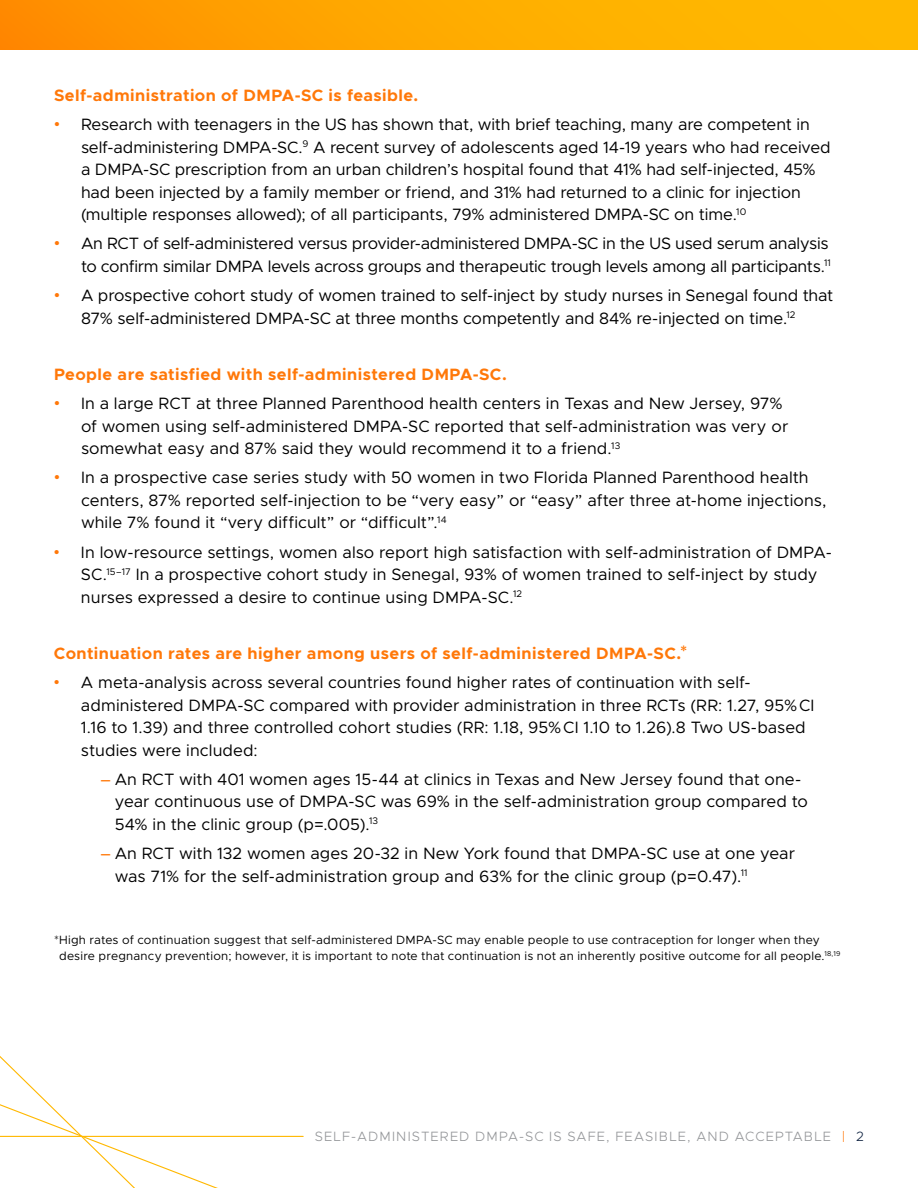
<style>
.page{position:relative;width:918px;height:1188px;background:#fff}
.page>*{position:absolute;margin:0;border:0;box-sizing:border-box;transform-origin:0 0}
.BULLET_COPY{font:16.5px/22.5px "Metropolis";letter-spacing:-.005em;color:#000}
.LINE_BULLET_COPY{font:16.5px/22.5px "Metropolis";color:#000}
.SUBHEAD_-_PACKAGES{font:700 16.5px "Metropolis";letter-spacing:.025em;color:#ff7809}
.t1{font:300 13.5px "Metropolis";letter-spacing:.08em;color:#939598}
.MOUSE_TYPE{font:12px/16.5px "Metropolis";letter-spacing:.015em;color:#000}
.s1{font-family:"Arial";color:#ff7809}
.s2{color:#ff7809}
.s3{color:#122543}
</style>
<div class="page">
<svg style="left:0;top:1056px;width:285px;height:132px"></svg>
<hr style="left:0;top:1136px;width:303px;height:1px;background:#ffb800">
<div style="left:0;top:0;width:918px;height:50px;background:linear-gradient(to right,#ff9000,#ffc000)"></div>
<p class="SUBHEAD_-_PACKAGES" style="left:54px;top:85px;width:366px">Self-administration of DMPA-SC is feasible.</p>
<p class="BULLET_COPY" style="left:81px;top:113px;width:751px;text-indent:-27px"><span class="s1">•</span> Research with teenagers in the US has shown that, with brief teaching, many are competent in self-administering DMPA-SC.<sup>9</sup> A recent survey of adolescents aged 14-19 years who had received a DMPA-SC prescription from an urban children’s hospital found that 41% had self-injected, 45% had been injected by a family member or friend, and 31% had returned to a clinic for injection (multiple responses allowed); of all participants, 79% administered DMPA-SC on time.<sup>10</sup></p>
<p class="BULLET_COPY" style="left:54px;top:232px;width:778px;text-align:right"><span class="s1">•</span> An RCT of self-administered versus provider-administered DMPA-SC in the US used serum analysis to confirm similar DMPA levels across groups and therapeutic trough levels among all participants.<sup>11</sup></p>
<p class="BULLET_COPY" style="left:81px;top:284px;width:754px;text-indent:-27px"><span class="s1">•</span> A prospective cohort study of women trained to self-inject by study nurses in Senegal found that<br>87% self-administered DMPA-SC at three months competently and 84% re-injected on time.<sup>12</sup></p>
<p class="SUBHEAD_-_PACKAGES" style="left:54px;top:364px;width:455px">People are satisfied with self-administered DMPA-SC.</p>
<p class="BULLET_COPY" style="left:81px;top:392px;width:709px;text-indent:-27px"><span class="s1">•</span> In a large RCT at three Planned Parenthood health centers in Texas and New Jersey, 97% of women using self-administered DMPA-SC reported that self-administration was very or somewhat easy and 87% said they would recommend it to a friend.<sup>13</sup></p>
<p class="BULLET_COPY" style="left:81px;top:466px;width:747px;text-indent:-27px"><span class="s1">•</span> In a prospective case series study with 50 women in two Florida Planned Parenthood health centers, 87% reported self-injection to be “very easy” or “easy” after three at-home injections, while 7% found it “very difficult” or “difficult”.<sup>14</sup></p>
<p class="BULLET_COPY" style="left:81px;top:541px;width:752px;text-indent:-27px"><span class="s1">•</span> In low-resource settings, women also report high satisfaction with self-administration of DMPA-<br>SC.<sup>15–17</sup> In a prospective cohort study in Senegal, 93% of women trained to self-inject by study nurses expressed a desire to continue using DMPA-SC.<sup>12</sup></p>
<p class="SUBHEAD_-_PACKAGES" style="left:54px;top:643px;width:635px">Continuation rates are higher among users of self-administered DMPA-SC.*</p>
<p class="BULLET_COPY" style="left:81px;top:671px;width:735px;text-indent:-27px"><span class="s1">•</span> A meta-analysis across several countries found higher rates of continuation with self&shy;administered DMPA-SC compared with provider administration in three RCTs (RR: 1.27, 95%CI 1.16 to 1.39) and three controlled cohort studies (RR: 1.18, 95%CI 1.10 to 1.26).8 Two US-based studies were included:</p>
<p class="LINE_BULLET_COPY" style="left:115px;top:768px;width:695px;text-indent:-14px"><span class="s1">–</span> An RCT with 401 women ages 15-44 at clinics in Texas and New Jersey found that one&shy;year continuous use of DMPA-SC was 69% in the self-administration group compared to<br>54% in the clinic group (p=.005).<sup>13</sup></p>
<p class="LINE_BULLET_COPY" style="left:115px;top:842px;width:682px;text-indent:-14px"><span class="s1">–</span> An RCT with 132 women ages 20-32 in New York found that DMPA-SC use at one year was 71% for the self-administration group and 63% for the clinic group (p=0.47).<sup>11</sup></p>
<p class="MOUSE_TYPE" style="left:59px;top:931px;width:783px;text-indent:-5px">*High rates of continuation suggest that self-administered DMPA-SC may enable people to use contraception for longer when they desire pregnancy prevention; however, it is important to note that continuation is not an inherently positive outcome for all people.<sup>18,19</sup></p>
<p class="t1" style="left:315px;top:1128px;width:551px">SELF-ADMINISTERED DMPA-SC IS SAFE, FEASIBLE, AND ACCEPTABLE <span class="s2">|</span> <span class="s3">2</span></p>
</div>
